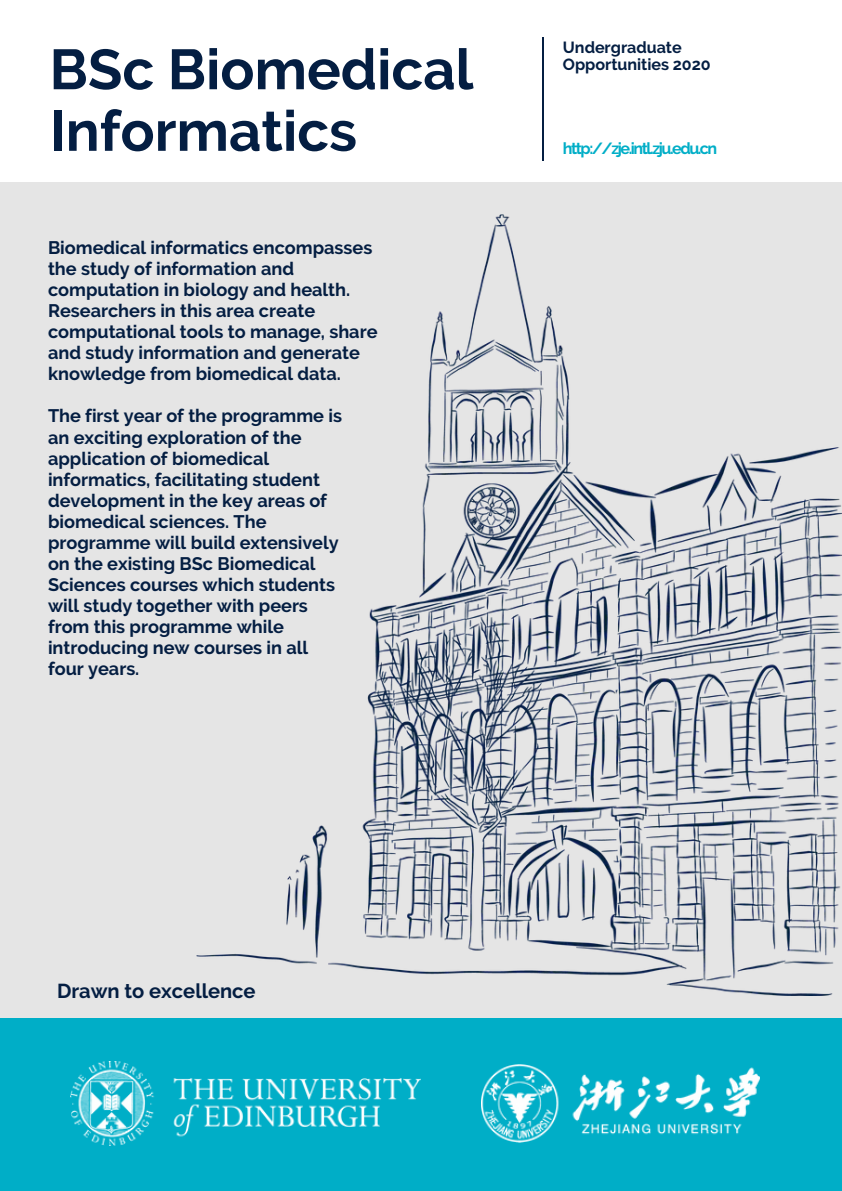
<style>
.page{position:relative;width:842px;height:1191px;background:#fff}
.page>*{position:absolute;margin:0;border:0;box-sizing:border-box;transform-origin:0 0}
.t1{font:700 56.4px/61.6px "Raleway";color:#041e42}
.t2{font:700 20.2px "Raleway";color:#041e42}
.t3{font:700 18.2px/21px "Raleway";color:#041e42}
.t4{font:700 16.2px/16.6px "Raleway";color:#041e42}
.t5{font:700 16.2px "Raleway";letter-spacing:-.09em;color:#00aec7}
</style>
<div class="page">
<div style="left:0;top:182px;width:842px;height:858px;background:#e5e5e5"></div>
<div style="left:0;top:1018px;width:842px;height:173px;background:#00aec7"></div>
<svg style="left:542px;top:151px;width:2px;height:10px"></svg>
<svg style="left:542px;top:37px;width:2px;height:10px"></svg>
<hr style="left:542px;top:79px;width:2px;height:72px;background:#041e42">
<hr style="left:542px;top:47px;width:2px;height:32px;background:#041e42">
<img style="left:71px;top:1061px;width:349px;height:84px">
<img style="left:482px;top:1064px;width:277px;height:78px">
<img style="left:197px;top:215px;width:645px;height:780px">
<h1 class="t1" style="left:50px;top:39px;width:425px">BSc Biomedical<br>Informatics</h1>
<p class="t4" style="left:563px;top:39px;width:149px">Undergraduate<br>Opportunities 2020</p>
<p class="t5" style="left:563px;top:138px;width:156px">http://zje.intl.zju.edu.cn</p>
<p class="t3" style="left:48px;top:237px;width:331px">Biomedical informatics encompasses the study of information and computation in biology and health.<br>Researchers in this area create computational tools to manage, share and study information and generate knowledge from biomedical data.</p>
<p class="t3" style="left:48px;top:405px;width:296px">The first year of the programme is an exciting exploration of the application of biomedical informatics, facilitating student development in the key areas of biomedical sciences. The programme will build extensively on the existing BSc Biomedical<br>Sciences courses which students will study together with peers from this programme while introducing new courses in all four years.</p>
<p class="t2" style="left:57px;top:979px;width:200px">Drawn to excellence</p>
</div>
